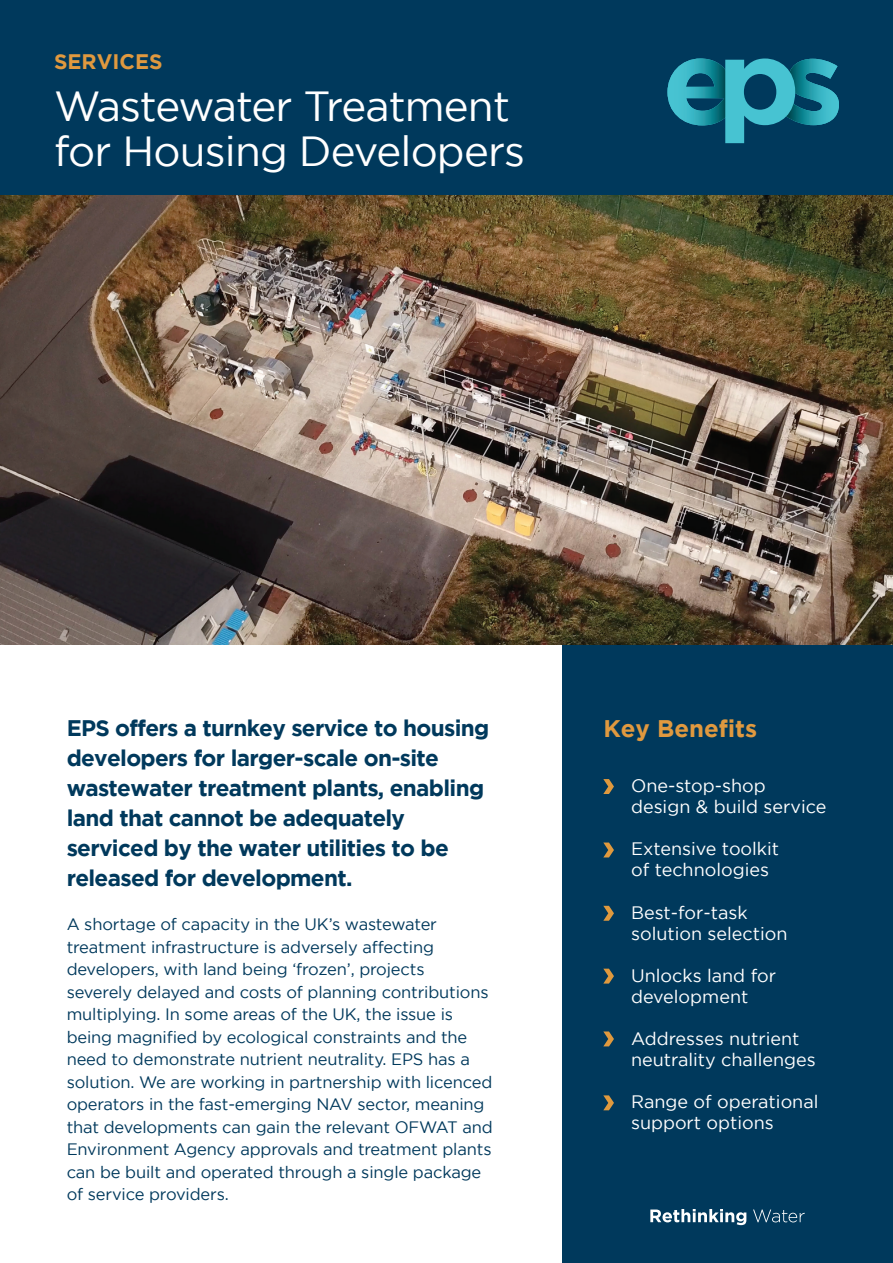
<style>
.page{position:relative;width:893px;height:1263px;background:#fff}
.page>*{position:absolute;margin:0;border:0;box-sizing:border-box;transform-origin:0 0}
.t1{font:42px/45px "Gotham HTF";letter-spacing:-.02em;color:#fff}
.t2{font:700 24px "Gotham";color:#e0993f}
.t3{font:700 22.5px/30px "Gotham";letter-spacing:-.03em;color:#00395c}
.t4{font:700 21px "Gotham";color:#e0993f}
.t5{font:18px/21px "Gotham HTF";color:#fff}
.t6{font:16.5px/22.5px "Gotham HTF";letter-spacing:-.01em;color:#00395c}
</style>
<div class="page">
<div style="left:562px;top:637px;width:331px;height:626px;background:#00395c"></div>
<img style="left:0;top:195px;width:893px;height:449px">
<div style="left:0;top:0;width:893px;height:195px;background:#00395c"></div>
<svg style="left:667px;top:58px;width:172px;height:85px"></svg>
<svg style="left:650px;top:1209px;width:96px;height:16px"></svg>
<svg style="left:753px;top:1209px;width:52px;height:13px"></svg>
<svg style="left:603px;top:779px;width:11px;height:15px"></svg>
<svg style="left:603px;top:842px;width:11px;height:15px"></svg>
<svg style="left:603px;top:906px;width:11px;height:15px"></svg>
<svg style="left:603px;top:969px;width:11px;height:14px"></svg>
<svg style="left:603px;top:1031px;width:11px;height:15px"></svg>
<svg style="left:603px;top:1095px;width:11px;height:15px"></svg>
<p class="t4" style="left:54px;top:50px;width:110px">SERVICES</p>
<h1 class="t1" style="left:54px;top:83px;width:473px">Wastewater Treatment for Housing Developers</h1>
<h3 class="t3" style="left:67px;top:712px;width:424px">EPS offers a turnkey service to housing developers for larger-scale on-site wastewater treatment plants, enabling land that cannot be adequately serviced by the water utilities to be released for development.</h3>
<p class="t6" style="left:67px;top:913px;width:428px">A shortage of capacity in the UK’s wastewater treatment infrastructure is adversely affecting developers, with land being ‘frozen’, projects severely delayed and costs of planning contributions multiplying. In some areas of the UK, the issue is being magnified by ecological constraints and the need to demonstrate nutrient neutrality. EPS has a solution. We are working in partnership with licenced operators in the fast-emerging NAV sector, meaning that developments can gain the relevant OFWAT and Environment Agency approvals and treatment plants can be built and operated through a single package of service providers.</p>
<h2 class="t2" style="left:603px;top:715px;width:155px">Key Benefits</h2>
<p class="t5" style="left:631px;top:775px;width:197px">One-stop-shop design &amp; build service</p>
<p class="t5" style="left:631px;top:838px;width:150px">Extensive toolkit of technologies</p>
<p class="t5" style="left:631px;top:901px;width:158px">Best-for-task solution selection</p>
<p class="t5" style="left:631px;top:965px;width:146px">Unlocks land for development</p>
<p class="t5" style="left:631px;top:1028px;width:186px">Addresses nutrient neutrality challenges</p>
<p class="t5" style="left:631px;top:1091px;width:189px">Range of operational support options</p>
</div>
